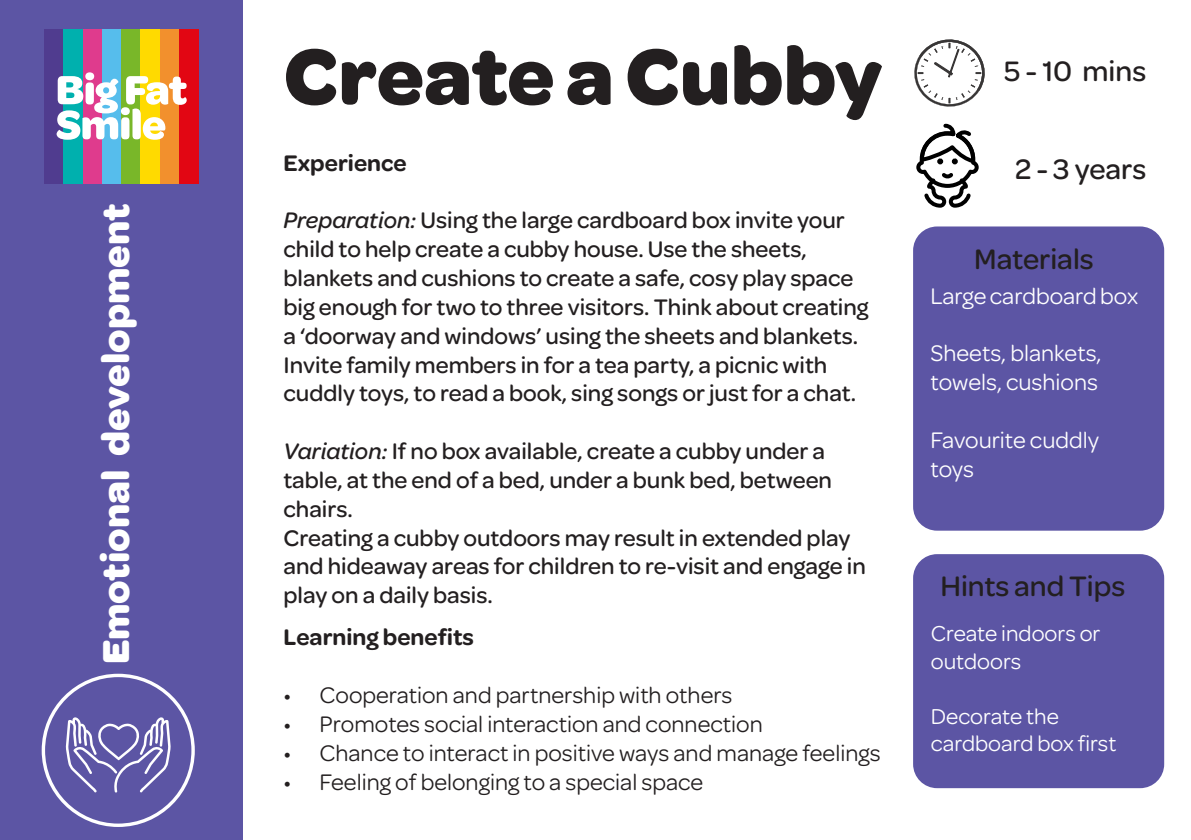
<style>
.page{position:relative;width:1191px;height:840px;background:#fff}
.page>*{position:absolute;margin:0;border:0;box-sizing:border-box;transform-origin:0 0}
.t1{font:700 84px "Omnes";color:#231f20}
.t2{font:700 40px "Omnes";color:#fff}
.t3{font:500 30px "Omnes";color:#231f20}
.t4{font:500 24px/28.8px "Omnes";color:#231f20}
.t5{font:24px "Omnes";color:#231f20}
.t6{font:24px/28.8px "Omnes";color:#fff}
.t7{font:600 24px "Omnes";color:#231f20}
.t8{font:23px/27.6px "Omnes";color:#fff}
.s1{font-style:italic}
</style>
<div class="page">
<div style="left:0;top:0;width:243px;height:839px;background:#5c55a4"></div>
<div style="left:913px;top:554px;width:251px;height:233px;background:#5c55a4;border-radius:24px"></div>
<div style="left:913px;top:226px;width:251px;height:304px;background:#5c55a4;border-radius:24px"></div>
<div style="left:44px;top:29px;width:20px;height:155px;background:#503c8f"></div>
<div style="left:64px;top:29px;width:19px;height:155px;background:#00b0ae"></div>
<div style="left:83px;top:29px;width:19px;height:155px;background:#df3b8d"></div>
<div style="left:102px;top:29px;width:19px;height:155px;background:#56bdec"></div>
<div style="left:121px;top:29px;width:20px;height:155px;background:#79b729"></div>
<div style="left:141px;top:29px;width:19px;height:155px;background:#ffda00"></div>
<div style="left:160px;top:29px;width:19px;height:155px;background:#f2902d"></div>
<div style="left:179px;top:29px;width:20px;height:155px;background:#e20613"></div>
<div style="left:85px;top:72px;width:9px;height:8px;background:#fff;border-radius:50%"></div>
<svg style="left:57px;top:76px;width:62px;height:64px"></svg>
<div style="left:121px;top:117px;width:8px;height:22px;background:#fff;border-radius:4px"></div>
<div style="left:121px;top:107px;width:9px;height:8px;background:#fff;border-radius:50%"></div>
<svg style="left:126px;top:76px;width:61px;height:64px"></svg>
<svg style="left:914px;top:39px;width:71px;height:68px"></svg>
<svg style="left:916px;top:123px;width:63px;height:85px"></svg>
<div style="left:42px;top:673px;width:153px;height:153px;border:3px solid #fff;border-radius:50%"></div>
<svg style="left:66px;top:717px;width:105px;height:75px"></svg>
<h2 class="t2" style="left:86px;top:664px;width:462px;rotate:-90deg">Emotional development</h2>
<h1 class="t1" style="left:283px;top:14px;width:600px">Create a Cubby</h1>
<p class="t7" style="left:283px;top:146px;width:125px">Experience</p>
<p class="t4" style="left:283px;top:204px;width:586px"><span class="s1">Preparation:</span> Using the large cardboard box invite your child to help create a cubby house. Use the sheets, blankets and cushions to create a safe, cosy play space big enough for two to three visitors. Think about creating a ‘doorway and windows’ using the sheets and blankets.<br>Invite family members in for a tea party, a picnic with cuddly toys, to read a book, sing songs or just for a chat.</p>
<p class="t4" style="left:283px;top:435px;width:584px"><span class="s1">Variation:</span> If no box available, create a cubby under a table, at the end of a bed, under a bunk bed, between chairs.<br>Creating a cubby outdoors may result in extended play and hideaway areas for children to re-visit and engage in play on a daily basis.</p>
<p class="t7" style="left:283px;top:620px;width:192px">Learning benefits</p>
<p class="t5" style="left:283px;top:678px;width:450px">• Cooperation and partnership with others</p>
<p class="t5" style="left:283px;top:707px;width:481px">• Promotes social interaction and connection</p>
<p class="t5" style="left:283px;top:736px;width:598px">• Chance to interact in positive ways and manage feelings</p>
<p class="t5" style="left:283px;top:765px;width:421px">• Feeling of belonging to a special space</p>
<p class="t3" style="left:1004px;top:50px;width:144px">5 - 10 mins</p>
<p class="t3" style="left:1015px;top:148px;width:133px">2 - 3 years</p>
<p class="t3" style="left:974px;top:238px;width:121px">Materials</p>
<p class="t6" style="left:930px;top:279px;width:209px">Large cardboard box</p>
<p class="t6" style="left:930px;top:337px;width:173px">Sheets, blankets, towels, cushions</p>
<p class="t6" style="left:930px;top:423px;width:170px">Favourite cuddly toys</p>
<p class="t3" style="left:940px;top:565px;width:186px">Hints and Tips</p>
<p class="t8" style="left:930px;top:617px;width:171px">Create indoors or outdoors</p>
<p class="t8" style="left:930px;top:700px;width:187px">Decorate the cardboard box first</p>
</div>
